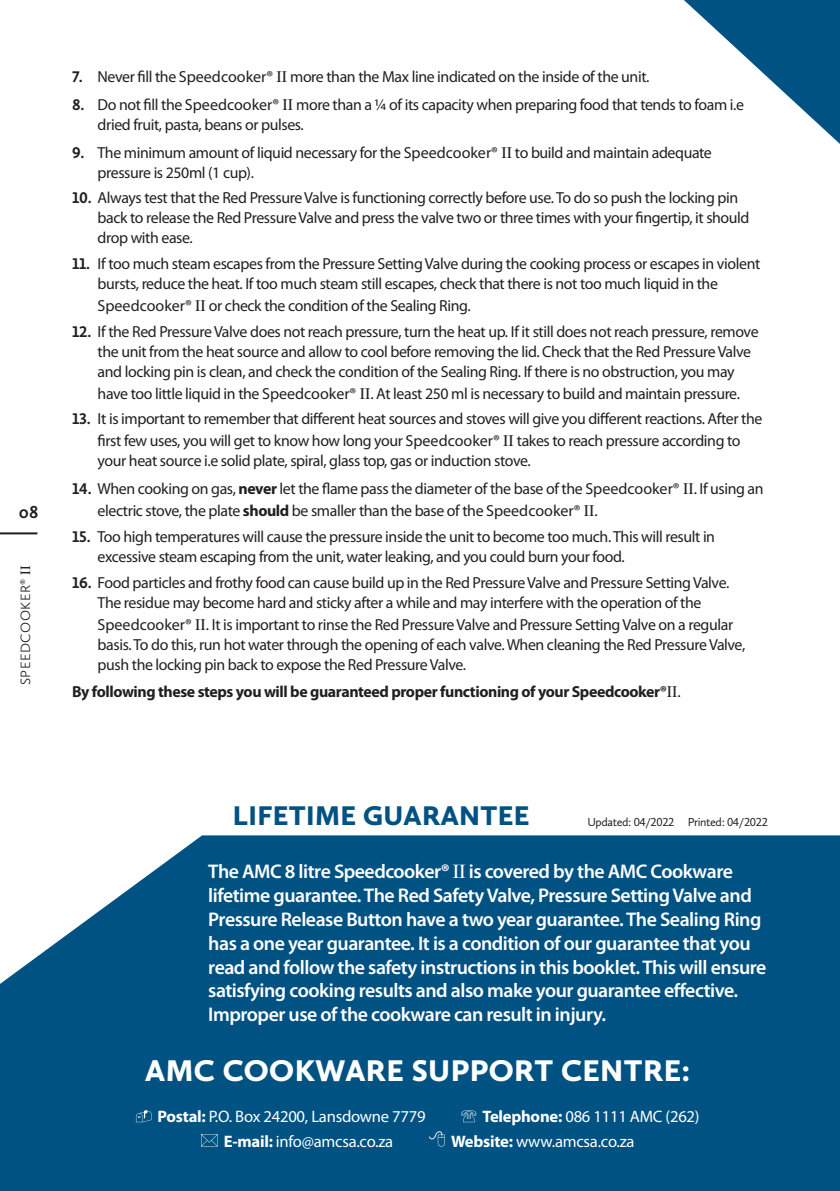
<style>
.page{position:relative;width:840px;height:1191px;background:#fff}
.page>*{position:absolute;margin:0;border:0;box-sizing:border-box;transform-origin:0 0}
.t1{font:900 31px "Calluna Sans";letter-spacing:.015em;color:#fff}
.t2{font:900 28px "Calluna Sans";letter-spacing:.015em;color:#005283}
.t3{font:600 19.8px/23.8px "Myriad Pro";letter-spacing:-.025em;color:#fff}
.t4{font:700 18px "Calluna Sans";color:#231f20}
.t5{font:16.6px "Myriad Pro";letter-spacing:-.015em;color:#fff}
.t6{font:16px/20px "Myriad Pro";letter-spacing:-.025em;color:#231f20}
.t7{font:700 16px "Myriad Pro";letter-spacing:-.025em;color:#231f20}
.t8{font:300 14px "Calluna Sans";letter-spacing:.035em;color:#231f20}
.t9{font:12px "Calluna Sans";letter-spacing:-.03em;color:#231f20}
.s1{font-family:"Times";font-weight:400}
.s2{font-family:"Calluna Sans";font-weight:700}
.s3{font-family:"Times"}
.s4{font-weight:700}
.s5{font-weight:400}
.s6{font-weight:700;font-size:20px}
</style>
<div class="page">
<div style="left:0;top:835px;width:839px;height:356px;background:#005283"></div>
<svg style="left:136px;top:1110px;width:15px;height:12px"></svg>
<svg style="left:461px;top:1110px;width:15px;height:12px"></svg>
<svg style="left:201px;top:1134px;width:17px;height:12px"></svg>
<svg style="left:429px;top:1131px;width:15px;height:15px"></svg>
<svg style="left:684px;top:0;width:155px;height:143px"></svg>
<hr style="left:0;top:532px;width:37px;height:2px;background:#231f20">
<p class="t4" style="left:19px;top:501px;width:21px">08</p>
<p class="t8" style="left:17px;top:685px;width:122px;rotate:-90deg">SPEEDCOOKER® <span class="s1">II</span></p>
<p class="t6" style="left:72px;top:67px;width:578px"><span class="s2">7.</span> Never fill the Speedcooker® <span class="s3">II</span> more than the Max line indicated on the inside of the unit.</p>
<p class="t6" style="left:98px;top:94px;width:647px;text-indent:-25px"><span class="s2">8.</span> Do not fill the Speedcooker® <span class="s3">II</span> more than a ¼ of its capacity when preparing food that tends to foam i.e dried fruit, pasta, beans or pulses.</p>
<p class="t6" style="left:98px;top:142px;width:615px;text-indent:-25px"><span class="s2">9.</span> The minimum amount of liquid necessary for the Speedcooker® <span class="s3">II</span> to build and maintain adequate pressure is 250ml (1 cup).</p>
<p class="t6" style="left:98px;top:188px;width:653px;text-indent:-25px"><span class="s2">10.</span> Always test that the Red Pressure Valve is functioning correctly before use. To do so push the locking pin back to release the Red Pressure Valve and press the valve two or three times with your fingertip, it should drop with ease.</p>
<p class="t6" style="left:98px;top:253px;width:663px;text-indent:-25px"><span class="s2">11.</span> If too much steam escapes from the Pressure Setting Valve during the cooking process or escapes in violent bursts, reduce the heat. If too much steam still escapes, check that there is not too much liquid in the</p>
<p class="t6" style="left:98px;top:295px;width:374px">Speedcooker® <span class="s3">II</span> or check the condition of the Sealing Ring.</p>
<p class="t6" style="left:98px;top:321px;width:662px;text-indent:-25px"><span class="s2">12.</span> If the Red Pressure Valve does not reach pressure, turn the heat up. If it still does not reach pressure, remove the unit from the heat source and allow to cool before removing the lid. Check that the Red Pressure Valve and locking pin is clean, and check the condition of the Sealing Ring. If there is no obstruction, you may</p>
<p class="t6" style="left:98px;top:383px;width:643px">have too little liquid in the Speedcooker® <span class="s3">II</span>. At least 250 ml is necessary to build and maintain pressure.</p>
<p class="t6" style="left:72px;top:408px;width:691px;line-height:22px;text-align:center"><span class="s2">13.</span> It is important to remember that different heat sources and stoves will give you different reactions. After the first few uses, you will get to know how long your Speedcooker® <span class="s3">II</span> takes to reach pressure according to</p>
<p class="t6" style="left:98px;top:451px;width:434px">your heat source i.e solid plate, spiral, glass top, gas or induction stove.</p>
<p class="t6" style="left:98px;top:477px;width:667px;line-height:22px;text-indent:-25px"><span class="s2">14.</span> When cooking on gas, <span class="s4">never</span> let the flame pass the diameter of the base of the Speedcooker® <span class="s3">II</span>. If using an electric stove, the plate <span class="s4">should</span> be smaller than the base of the Speedcooker® <span class="s3">II</span>.</p>
<p class="t6" style="left:98px;top:526px;width:618px;text-indent:-25px"><span class="s2">15.</span> Too high temperatures will cause the pressure inside the unit to become too much. This will result in excessive steam escaping from the unit, water leaking, and you could burn your food.</p>
<p class="t6" style="left:72px;top:572px;width:658px;text-align:center"><span class="s2">16.</span> Food particles and frothy food can cause build up in the Red Pressure Valve and Pressure Setting Valve.<br>The residue may become hard and sticky after a while and may interfere with the operation of the</p>
<p class="t6" style="left:98px;top:614px;width:648px">Speedcooker® <span class="s3">II</span>. It is important to rinse the Red Pressure Valve and Pressure Setting Valve on a regular basis. To do this, run hot water through the opening of each valve. When cleaning the Red Pressure Valve, push the locking pin back to expose the Red Pressure Valve.</p>
<p class="t7" style="left:72px;top:681px;width:609px">By following these steps you will be guaranteed proper functioning of your Speedcooker®<span class="s1">II</span><span class="s5">.</span></p>
<h2 class="t2" style="left:233px;top:797px;width:298px">LIFETIME GUARANTEE</h2>
<p class="t3" style="left:208px;top:859px;width:559px">The AMC 8 litre Speedcooker<span class="s6">®</span> <span class="s1">II</span> is covered by the AMC Cookware lifetime guarantee. The Red Safety Valve, Pressure Setting Valve and Pressure Release Button have a two year guarantee. The Sealing Ring has a one year guarantee. It is a condition of our guarantee that you read and follow the safety instructions in this booklet. This will ensure satisfying cooking results and also make your guarantee effective.<br>Improper use of the cookware can result in injury.</p>
<h1 class="t1" style="left:145px;top:1051px;width:546px">AMC COOKWARE SUPPORT CENTRE:</h1>
<p class="t5" style="left:157px;top:1106px;width:269px"><span class="s4">Postal:</span> P.O. Box 24200, Lansdowne 7779</p>
<p class="t5" style="left:482px;top:1106px;width:218px"><span class="s4">Telephone:</span> 086 1111 AMC (262)</p>
<p class="t5" style="left:223px;top:1130px;width:171px"><span class="s4">E-mail:</span> info@amcsa.co.za</p>
<p class="t5" style="left:451px;top:1130px;width:185px"><span class="s4">Website:</span> www.amcsa.co.za</p>
<p class="t9" style="left:587px;top:815px;width:182px">Updated: 04/2022 Printed: 04/2022</p>
</div>
